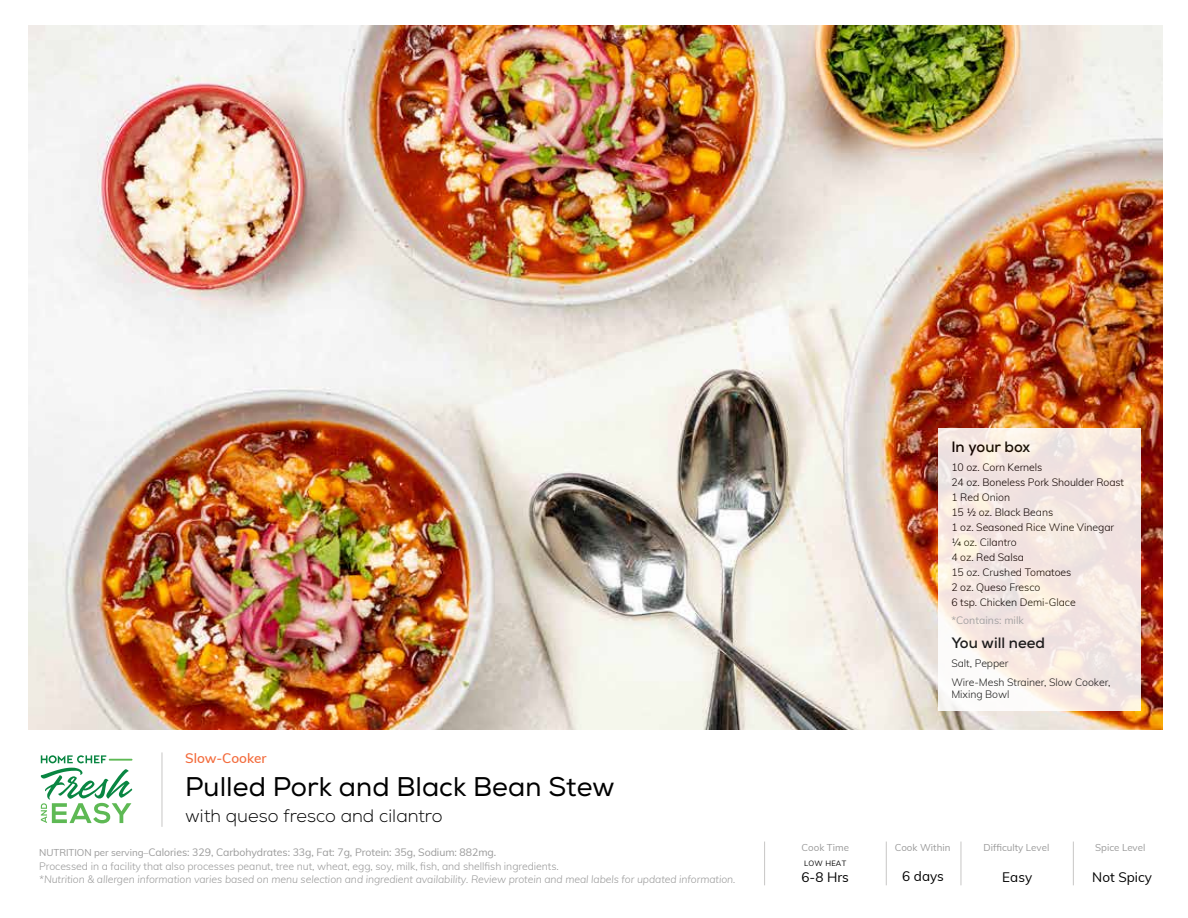
<style>
.page{position:relative;width:1188px;height:918px;background:#fff}
.page>*{position:absolute;margin:0;border:0;box-sizing:border-box;transform-origin:0 0}
.t1{font:27px "Nexa";color:#000}
.t2{font:300 18px "Nexa";color:#000}
.t3{font:700 15px "Nexa";color:#000}
.t4{font:13.5px "Muli";color:#000}
.t5{font:600 13.5px "Muli";color:#f36c3d}
.t6{font:300 10.5px/15px "Muli";letter-spacing:-.005em;color:#000}
.t7{font:300 10.5px/13.5px "Muli";letter-spacing:-.005em;color:#9a9a9a}
.t8{font:italic 300 10.5px "Muli";letter-spacing:-.005em;color:#9a9a9a}
.t9{font:10.5px "Muli";color:#9a9a9a}
.t10{font:9.75px "Muli";color:#9a9a9a}
.t11{font:7.5px "Muli";letter-spacing:.03em;color:#000}
.s1{font-weight:400;font-size:9.75px}
.s2{font-weight:400}
</style>
<div class="page">
<img style="left:29px;top:26px;width:1133px;height:704px">
<hr style="left:162px;top:752px;width:1px;height:75px;background:#c7c6c5">
<svg style="left:938px;top:428px;width:203px;height:283px;background:#f5e9e4"></svg>
<svg style="left:41px;top:755px;width:91px;height:68px"></svg>
<hr style="left:886px;top:842px;width:1px;height:43px;background:#c7c6c5">
<hr style="left:961px;top:842px;width:1px;height:43px;background:#c7c6c5">
<hr style="left:1073px;top:842px;width:1px;height:43px;background:#c7c6c5">
<hr style="left:764px;top:842px;width:1px;height:43px;background:#c7c6c5">
<p class="t5" style="left:185px;top:749px;width:83px">Slow-Cooker</p>
<h1 class="t1" style="left:185px;top:771px;width:431px">Pulled Pork and Black Bean Stew</h1>
<h2 class="t2" style="left:185px;top:805px;width:259px">with queso fresco and cilantro</h2>
<p class="t7" style="left:39px;top:845px;width:521px"><span class="s1">NUTRITION per serving–</span><span class="s2">Calories: 329, Carbohydrates: 33g, Fat: 7g, Protein: 35g, Sodium: 882mg.<br></span>Processed in a facility that also processes peanut, tree nut, wheat, egg, soy, milk, fish, and shellfish ingredients.</p>
<p class="t8" style="left:39px;top:872px;width:698px">*Nutrition &amp; allergen information varies based on menu selection and ingredient availability. Review protein and meal labels for updated information.</p>
<h3 class="t3" style="left:951px;top:437px;width:80px">In your box</h3>
<p class="t6" style="left:951px;top:459px;width:174px">10 oz. Corn Kernels<br>24 oz. Boneless Pork Shoulder Roast<br>1 Red Onion<br>15 ½ oz. Black Beans<br>1 oz. Seasoned Rice Wine Vinegar ¼ oz. Cilantro<br>4 oz. Red Salsa<br>15 oz. Crushed Tomatoes<br>2 oz. Queso Fresco<br>6 tsp. Chicken Demi-Glace</p>
<p class="t9" style="left:951px;top:613px;width:74px">*Contains: milk</p>
<h3 class="t3" style="left:951px;top:633px;width:95px">You will need</h3>
<p class="t6" style="left:951px;top:653px;width:160px;line-height:18.8px">Salt, Pepper<br>Wire-Mesh Strainer, Slow Cooker,</p>
<p class="t6" style="left:951px;top:686px;width:60px">Mixing Bowl</p>
<p class="t10" style="left:802px;top:841px;width:49px">Cook Time</p>
<p class="t10" style="left:895px;top:841px;width:57px">Cook Within</p>
<p class="t10" style="left:984px;top:841px;width:67px">Difficulty Level</p>
<p class="t10" style="left:1095px;top:841px;width:52px">Spice Level</p>
<p class="t11" style="left:804px;top:858px;width:43px">LOW HEAT</p>
<p class="t4" style="left:802px;top:867px;width:49px">6-8 Hrs</p>
<p class="t4" style="left:902px;top:866px;width:43px">6 days</p>
<p class="t4" style="left:1002px;top:867px;width:31px">Easy</p>
<p class="t4" style="left:1092px;top:867px;width:61px">Not Spicy</p>
</div>
